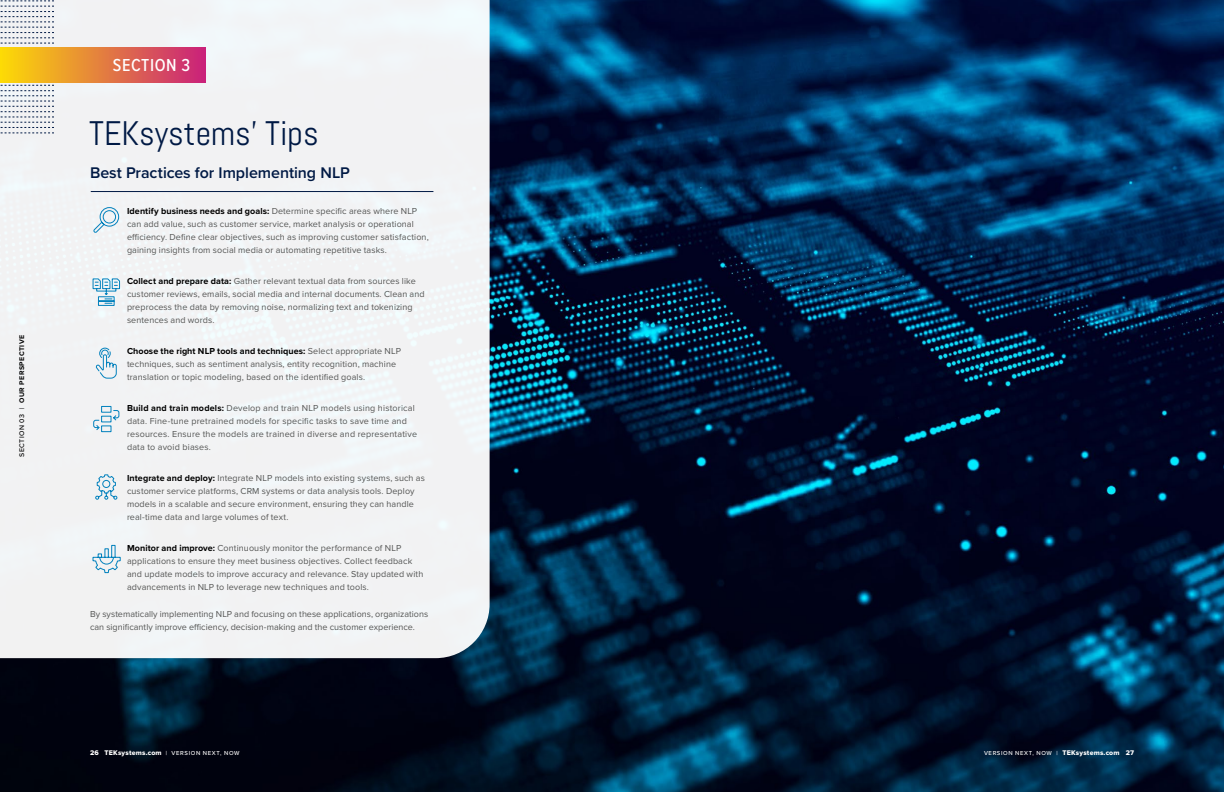
<style>
.page{position:relative;width:1224px;height:792px;background:#fff}
.page>*{position:absolute;margin:0;border:0;box-sizing:border-box;transform-origin:0 0}
.t1{font:34px "Abel";color:#001944}
.t2{font:500 18px "Proxima Nova Cond";letter-spacing:.03em;color:#fff}
.t3{font:600 16px "Proxima Nova";letter-spacing:-.005em;color:#001944}
.t4{font:9px/13px "Proxima Nova";letter-spacing:.01em;color:#545554}
.t5{font:7px "Proxima Nova Extrabld";letter-spacing:.03em;color:#fff}
.t6{font:700 7px "Proxima Nova";letter-spacing:.06em;color:#000}
.t7{font:500 6px "Proxima Nova";letter-spacing:.105em;color:#fff}
.s1{font-weight:500}
.s2{font-weight:700;color:#000}
.s3{font-family:"Proxima Nova";font-weight:500;font-size:6px}
.s4{font-family:"Proxima Nova Extrabld";font-weight:400;font-size:7px}
</style>
<div class="page">
<img style="left:0;top:0;width:1224px;height:792px">
<div style="left:0;top:0;width:490px;height:658px;background:#f2f2f3"></div>
<hr style="left:91px;top:191px;width:342px;height:1px;background:#001944">
<svg style="left:0;top:1px;width:54px;height:133px"></svg>
<div style="left:0;top:47px;width:206px;height:35px;background:linear-gradient(to right,#fddb05,#ca217a)"></div>
<svg style="left:93px;top:207px;width:27px;height:27px"></svg>
<svg style="left:92px;top:278px;width:28px;height:28px"></svg>
<svg style="left:95px;top:347px;width:22px;height:32px"></svg>
<svg style="left:95px;top:474px;width:23px;height:26px"></svg>
<svg style="left:93px;top:406px;width:27px;height:27px"></svg>
<svg style="left:92px;top:544px;width:29px;height:30px"></svg>
<p class="t6" style="left:17px;top:457px;width:123px;rotate:-90deg"><span class="s1">SECTION 03 |</span> OUR PERSPECTIVE</p>
<h2 class="t2" style="left:113px;top:52px;width:79px">SECTION 3</h2>
<h1 class="t1" style="left:89px;top:112px;width:231px">TEKsystems’ Tips</h1>
<h3 class="t3" style="left:90px;top:161px;width:261px">Best Practices for Implementing NLP</h3>
<p class="t4" style="left:127px;top:204px;width:303px"><span class="s2">Identify business needs and goals:</span> Determine specific areas where NLP can add value, such as customer service, market analysis or operational efficiency. Define clear objectives, such as improving customer satisfaction, gaining insights from social media or automating repetitive tasks.</p>
<p class="t4" style="left:127px;top:274px;width:299px"><span class="s2">Collect and prepare data:</span> Gather relevant textual data from sources like customer reviews, emails, social media and internal documents. Clean and preprocess the data by removing noise, normalizing text and tokenizing sentences and words.</p>
<p class="t4" style="left:127px;top:344px;width:276px"><span class="s2">Choose the right NLP tools and techniques:</span> Select appropriate NLP techniques, such as sentiment analysis, entity recognition, machine translation or topic modeling, based on the identified goals.</p>
<p class="t4" style="left:127px;top:401px;width:292px"><span class="s2">Build and train models:</span> Develop and train NLP models using historical data. Fine-tune pretrained models for specific tasks to save time and resources. Ensure the models are trained in diverse and representative data to avoid biases.</p>
<p class="t4" style="left:127px;top:471px;width:299px"><span class="s2">Integrate and deploy:</span> Integrate NLP models into existing systems, such as customer service platforms, CRM systems or data analysis tools. Deploy models in a scalable and secure environment, ensuring they can handle real-time data and large volumes of text.</p>
<p class="t4" style="left:127px;top:541px;width:298px"><span class="s2">Monitor and improve:</span> Continuously monitor the performance of NLP applications to ensure they meet business objectives. Collect feedback and update models to improve accuracy and relevance. Stay updated with advancements in NLP to leverage new techniques and tools.</p>
<p class="t4" style="left:90px;top:607px;width:340px">By systematically implementing NLP and focusing on these applications, organizations can significantly improve efficiency, decision-making and the customer experience.</p>
<p class="t5" style="left:90px;top:747px;width:151px">26 TEKsystems.com <span class="s3">| VERSION NEXT, NOW</span></p>
<p class="t7" style="left:984px;top:749px;width:151px">VERSION NEXT, NOW | <span class="s4">TEKsystems.com 27</span></p>
</div>
